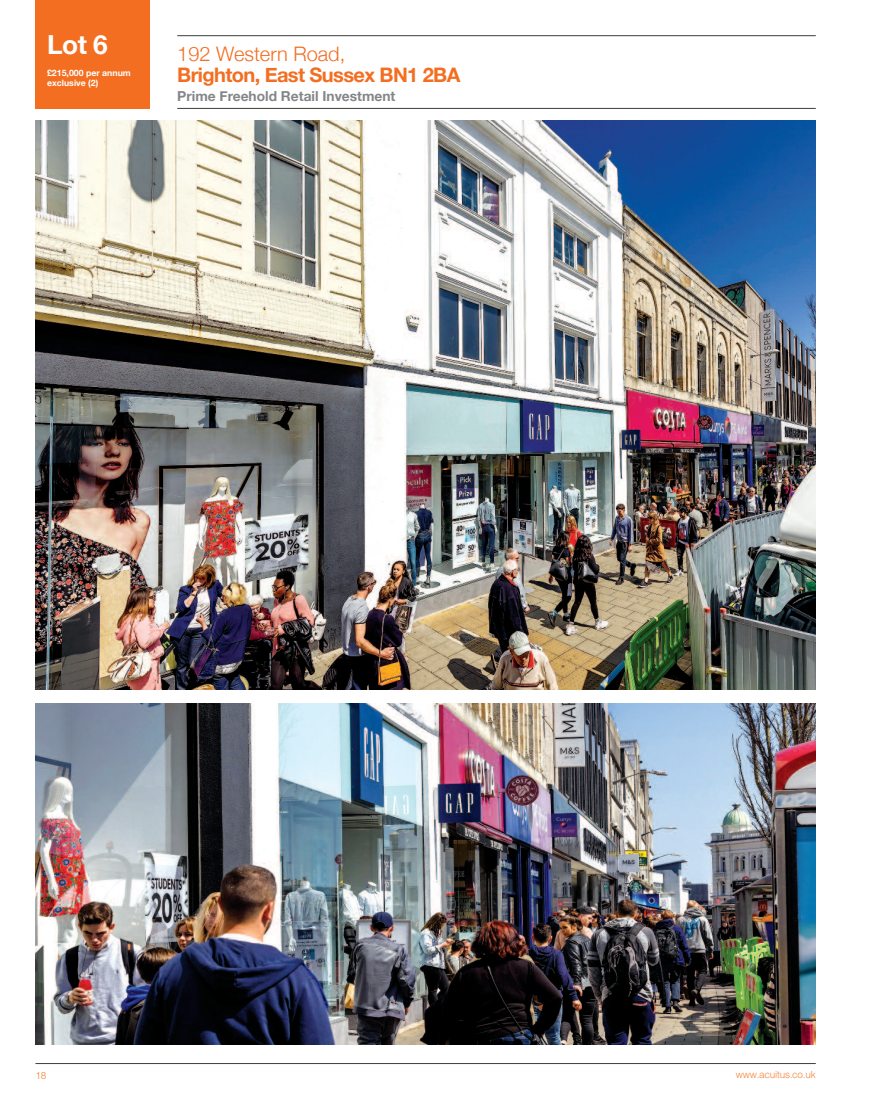
<style>
.page{position:relative;width:869px;height:1099px;background:#fff}
.page>*{position:absolute;margin:0;border:0;box-sizing:border-box;transform-origin:0 0}
.t1{font:700 26.25px "Helvetica Neue";color:#fff}
.t2{font:700 20px "Helvetica Neue";letter-spacing:-.03em;color:#f36e21}
.t3{font:300 20px "Helvetica Neue";color:#f36e21}
.t4{font:700 13.75px "Helvetica Neue";color:#838588}
.t5{font:300 10px "Helvetica";letter-spacing:-.025em;color:#f4833b}
.t6{font:700 8.75px/10px "Helvetica Neue";color:#fff}
</style>
<div class="page">
<div style="left:35px;top:0;width:114px;height:108px;background:#f36e21"></div>
<img style="left:35px;top:120px;width:780px;height:570px">
<img style="left:35px;top:704px;width:780px;height:340px">
<hr style="left:177px;top:35px;width:638px;height:1px;background:#3e3e3f">
<hr style="left:177px;top:108px;width:638px;height:1px;background:#3e3e3f">
<hr style="left:35px;top:1063px;width:780px;height:1px;background:#3e3e3f">
<h1 class="t1" style="left:47px;top:29px;width:62px">Lot 6</h1>
<p class="t6" style="left:47px;top:67px;width:85px">£215,000 per annum exclusive (2)</p>
<h2 class="t3" style="left:177px;top:41px;width:169px">192 Western Road,</h2>
<h2 class="t2" style="left:177px;top:63px;width:284px">Brighton, East Sussex BN1 2BA</h2>
<p class="t4" style="left:177px;top:88px;width:219px">Prime Freehold Retail Investment</p>
<p class="t5" style="left:35px;top:1066px;width:12px">18</p>
<p class="t5" style="left:735px;top:1065px;width:81px">www.acuitus.co.uk</p>
</div>
